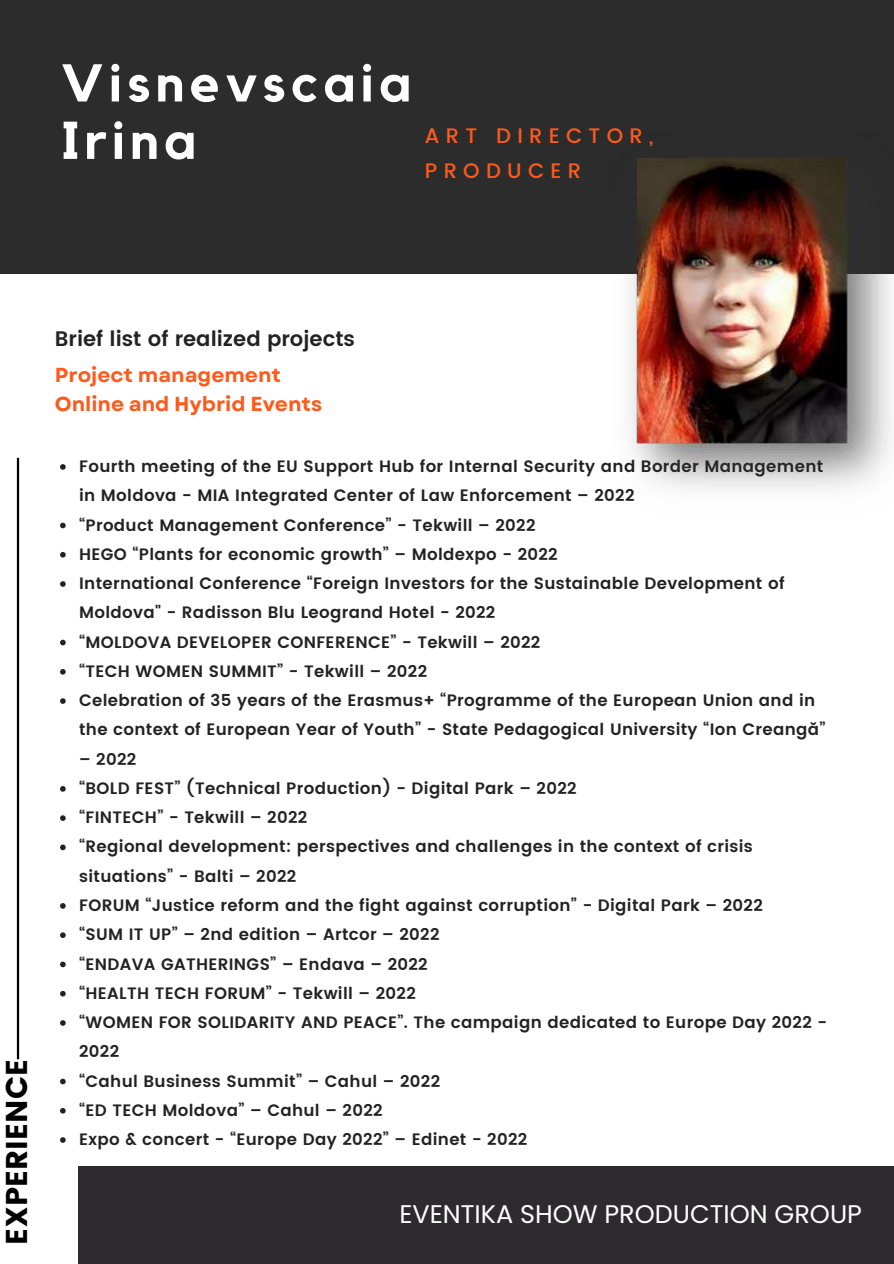
<style>
.page{position:relative;width:894px;height:1264px;background:#fff}
.page>*{position:absolute;margin:0;border:0;box-sizing:border-box;transform-origin:0 0}
.t1{font:700 52.5px/57.3px "Kollektif";letter-spacing:.1em;color:#fff}
.t2{font:30px "Poppins";color:#000}
.t3{font:25.5px "Poppins";color:#fff}
.t4{font:600 21px "Poppins";color:#222}
.t5{font:500 21px/34.8px "Poppins";letter-spacing:.3em;color:#fd5a1b}
.t6{font:700 20.25px/28.2px "Garet";color:#fd5a1b}
.t7{font:600 16.5px/29.2px "Poppins";letter-spacing:.02em;color:#222}
</style>
<div class="page">
<svg style="left:60px;top:464px;width:6px;height:6px"></svg>
<svg style="left:60px;top:522px;width:6px;height:6px"></svg>
<svg style="left:60px;top:552px;width:6px;height:5px"></svg>
<svg style="left:60px;top:581px;width:6px;height:6px"></svg>
<svg style="left:60px;top:639px;width:6px;height:6px"></svg>
<svg style="left:60px;top:669px;width:6px;height:5px"></svg>
<svg style="left:60px;top:698px;width:6px;height:6px"></svg>
<svg style="left:60px;top:786px;width:6px;height:5px"></svg>
<svg style="left:60px;top:815px;width:6px;height:6px"></svg>
<svg style="left:60px;top:844px;width:6px;height:6px"></svg>
<svg style="left:60px;top:903px;width:6px;height:5px"></svg>
<svg style="left:60px;top:932px;width:6px;height:6px"></svg>
<svg style="left:60px;top:961px;width:6px;height:6px"></svg>
<svg style="left:60px;top:990px;width:6px;height:6px"></svg>
<svg style="left:60px;top:1020px;width:6px;height:5px"></svg>
<svg style="left:60px;top:1078px;width:6px;height:6px"></svg>
<svg style="left:60px;top:1108px;width:6px;height:5px"></svg>
<svg style="left:60px;top:1137px;width:6px;height:5px"></svg>
<div style="left:0;top:0;width:893px;height:274px;background:#2c2c2c"></div>
<img style="left:630px;top:158px;width:262px;height:331px">
<hr style="left:17px;top:458px;width:2px;height:601px;background:#000">
<div style="left:78px;top:1166px;width:815px;height:97px;background:#2d2b2e"></div>
<h1 class="t1" style="left:61px;top:57px;width:351px">Visnevscaia<br>Irina</h1>
<p class="t5" style="left:425px;top:119px;width:230px">ART DIRECTOR,<br>PRODUCER</p>
<h2 class="t2" style="left:-1px;top:1244px;width:187px;rotate:-90deg">EXPERIENCE</h2>
<p class="t4" style="left:55px;top:326px;width:301px">Brief list of realized projects</p>
<p class="t6" style="left:55px;top:361px;width:268px">Project management<br>Online and Hybrid Events</p>
<p class="t7" style="left:79px;top:451px;width:748px">Fourth meeting of the EU Support Hub for Internal Security and Border Management in Moldova - MIA Integrated Center of Law Enforcement – 2022<br>“Product Management Conference” - Tekwill – 2022<br>HEGO “Plants for economic growth” – Moldexpo - 2022<br>International Conference “Foreign Investors for the Sustainable Development of Moldova" - Radisson Blu Leogrand Hotel - 2022<br>“MOLDOVA DEVELOPER CONFERENCE” - Tekwill – 2022<br>“TECH WOMEN SUMMIT” - Tekwill – 2022<br>Celebration of 35 years of the Erasmus+ “Programme of the European Union and in the context of European Year of Youth” - State Pedagogical University “Ion Creangă”</p>
<p class="t7" style="left:79px;top:744px;width:749px">– 2022<br>“BOLD FEST” (Technical Production) - Digital Park – 2022<br>“FINTECH” - Tekwill – 2022<br>“Regional development: perspectives and challenges in the context of crisis situations” - Balti – 2022<br>FORUM “Justice reform and the fight against corruption” - Digital Park – 2022<br>“SUM IT UP” – 2nd edition – Artcor – 2022<br>“ENDAVA GATHERINGS” – Endava – 2022<br>“HEALTH TECH FORUM” - Tekwill – 2022<br>“WOMEN FOR SOLIDARITY AND PEACE”. The campaign dedicated to Europe Day 2022 - 2022<br>“Cahul Business Summit” – Cahul – 2022<br>“ED TECH Moldova” – Cahul – 2022<br>Expo &amp; concert - “Europe Day 2022” – Edinet - 2022</p>
<h3 class="t3" style="left:399px;top:1196px;width:464px">EVENTIKA SHOW PRODUCTION GROUP</h3>
</div>
